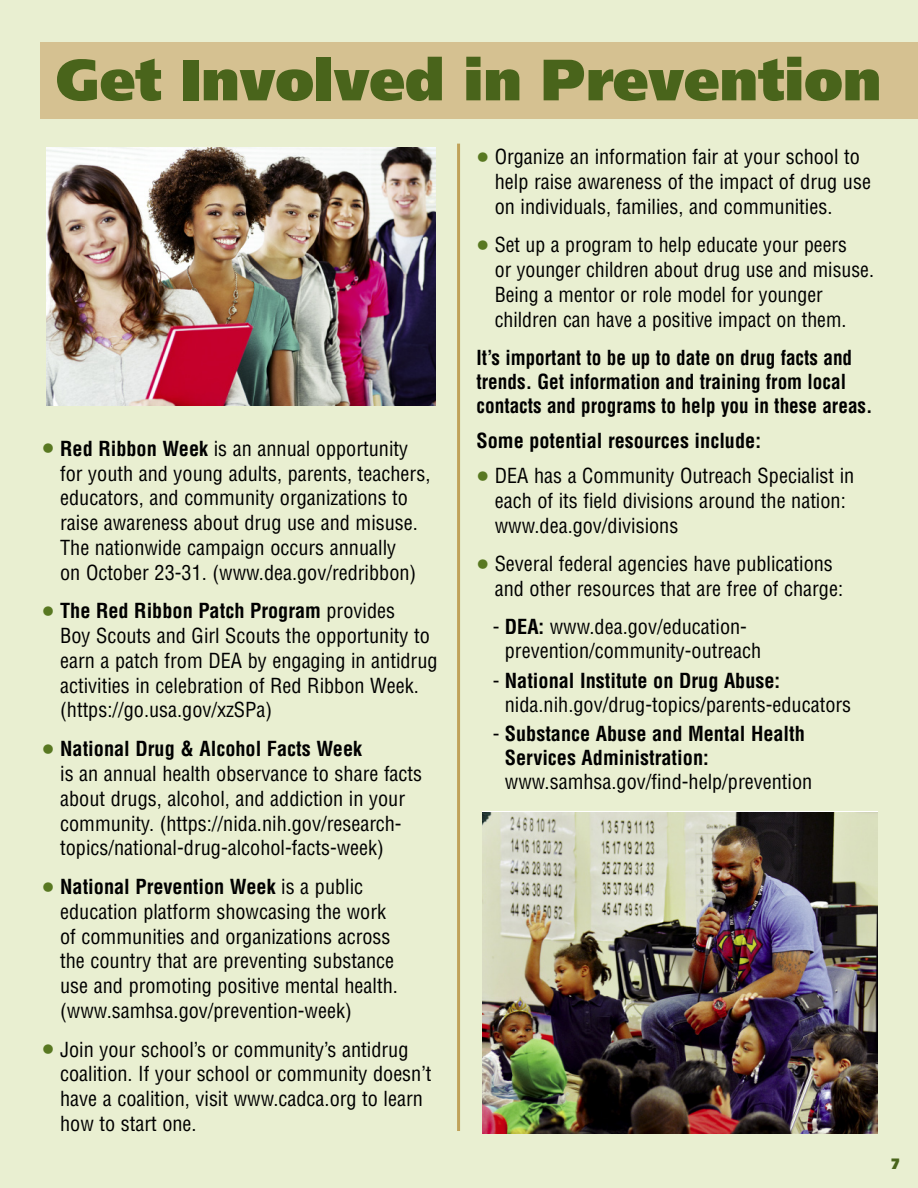
<style>
.page{position:relative;width:918px;height:1188px;background:#e9efd1}
.page>*{position:absolute;margin:0;border:0;box-sizing:border-box;transform-origin:0 0}
.t1{font:900 58.2px "Frutiger";color:#49641b}
.t2{font:condensed 20.25px/24.8px "Helvetica";color:#000}
.t3{font:700 condensed 20.25px/24px "Helvetica";color:#000;scale:.95 1}
.t4{font:700 condensed 20.25px/24px "Helvetica";color:#000}
.t5{font:900 15px "Frutiger";color:#49641b;scale:.89 1}
.s1{font-family:"Frutiger";font-weight:900;font-stretch:normal;font-size:25.5px;color:#587821}
.s2{font-weight:700}
.s3{font-weight:400}
</style>
<div class="page">
<img style="left:482px;top:812px;width:396px;height:322px">
<img style="left:46px;top:148px;width:389px;height:258px">
<div style="left:40px;top:42px;width:878px;height:76px;background:#d5c191"></div>
<hr style="left:457px;top:144px;width:3px;height:987px;background:#c0a25a">
<h1 class="t1" style="left:56px;top:57px;width:827px">Get Involved in Prevention</h1>
<p class="t2" style="left:60px;top:438px;width:372px;text-indent:-18px"><span class="s1">•</span> <span class="s2">Red Ribbon Week</span> is an annual opportunity for youth and young adults, parents, teachers, educators, and community organizations to raise awareness about drug use and misuse.<br>The nationwide campaign occurs annually<br>on October 23-31. (www.dea.gov/redribbon)</p>
<p class="t2" style="left:60px;top:600px;width:379px;text-indent:-18px"><span class="s1">•</span> <span class="s2">The Red Ribbon Patch Program</span> provides<br>Boy Scouts and Girl Scouts the opportunity to earn a patch from DEA by engaging in antidrug activities in celebration of Red Ribbon Week. (https://go.usa.gov/xzSPa)</p>
<p class="t2" style="left:60px;top:738px;width:364px;text-indent:-18px"><span class="s1">•</span> <span class="s2">National Drug &amp; Alcohol Facts Week<br></span>is an annual health observance to share facts about drugs, alcohol, and addiction in your community. (https://nida.nih.gov/research&shy;topics/national-drug-alcohol-facts-week)</p>
<p class="t2" style="left:60px;top:876px;width:339px;text-indent:-18px"><span class="s1">•</span> <span class="s2">National Prevention Week</span> is a public education platform showcasing the work of communities and organizations across the country that are preventing substance use and promoting positive mental health. (www.samhsa.gov/prevention-week)</p>
<p class="t2" style="left:60px;top:1039px;width:373px;text-indent:-18px"><span class="s1">•</span> Join your school’s or community’s antidrug coalition. If your school or community doesn’t have a coalition, visit www.cadca.org to learn how to start one.</p>
<p class="t2" style="left:495px;top:146px;width:378px;text-indent:-18px"><span class="s1">•</span> Organize an information fair at your school to help raise awareness of the impact of drug use on individuals, families, and communities.</p>
<p class="t2" style="left:495px;top:234px;width:381px;text-indent:-18px"><span class="s1">•</span> Set up a program to help educate your peers<br>or younger children about drug use and misuse.<br>Being a mentor or role model for younger children can have a positive impact on them.</p>
<p class="t3" style="left:477px;top:347px;width:418px">It’s important to be up to date on drug facts and trends. Get information and training from local contacts and programs to help you in these areas.</p>
<p class="t4" style="left:477px;top:430px;width:286px">Some potential resources include:</p>
<p class="t2" style="left:495px;top:465px;width:361px;text-indent:-18px"><span class="s1">•</span> DEA has a Community Outreach Specialist in each of its field divisions around the nation: www.dea.gov/divisions</p>
<p class="t2" style="left:495px;top:553px;width:350px;text-indent:-18px"><span class="s1">•</span> Several federal agencies have publications and other resources that are free of charge:</p>
<p class="t2" style="left:505px;top:617px;width:258px;line-height:24px;text-indent:-12px">- <span class="s2">DEA:</span> www.dea.gov/education&shy;prevention/community-outreach</p>
<p class="t2" style="left:505px;top:670px;width:348px;line-height:24px;text-indent:-12px">- <span class="s2">National Institute on Drug Abuse: </span>nida.nih.gov/drug-topics/parents-educators</p>
<p class="t4" style="left:505px;top:723px;width:302px;text-indent:-12px"><span class="s3">-</span> Substance Abuse and Mental Health<br>Services Administration:</p>
<p class="t2" style="left:505px;top:771px;width:309px">www.samhsa.gov/find-help/prevention</p>
<p class="t5" style="left:892px;top:1157px;width:10px">7</p>
</div>
